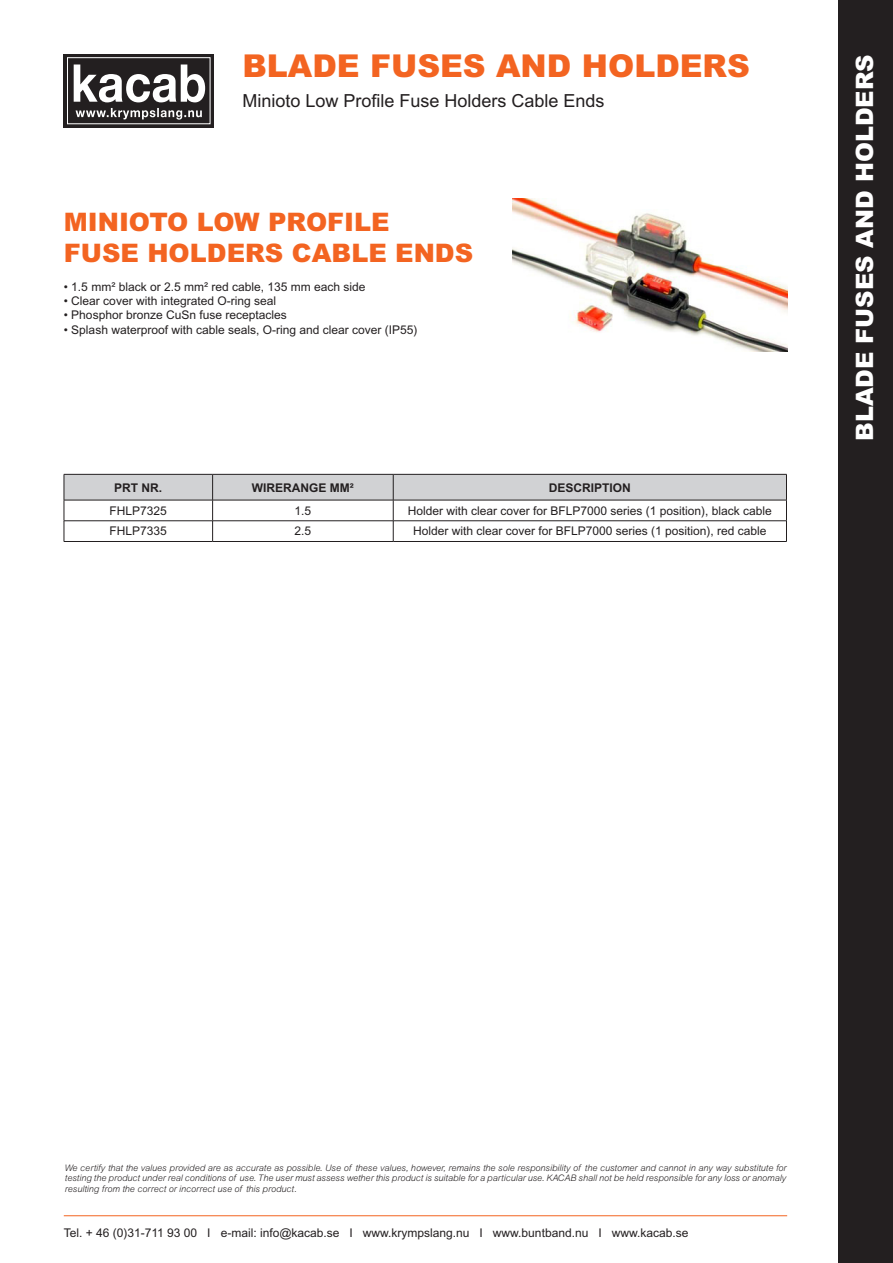
<style>
.page{position:relative;width:893px;height:1263px;background:#fff}
.page>*{position:absolute;margin:0;border:0;box-sizing:border-box;transform-origin:0 0}
.t1{font:900 31.5px "Arial MT Std";color:#f36421}
.t2{font:900 25.5px/30.6px "Arial MT Std";color:#f36421}
.t3{font:900 24px "Arial MT Std";color:#fff}
.t4{font:18px "Arial MT Std";color:#231f20}
.t5{font:12px "Arial MT Std";color:#231f20}
.t6{font:700 12px "Arial MT Std";color:#231f20}
.t7{font:italic 300 9px/10.8px "Arial MT Std";color:#231f20;text-align:justify}
</style>
<div class="page">
<div style="left:839px;top:0;width:54px;height:1263px;background:#231f20"></div>
<hr style="left:64px;top:1215px;width:723px;height:1px;background:#f36421">
<div style="left:64px;top:54px;width:150px;height:73px;background:#231f20"></div>
<div style="left:67px;top:57px;width:143px;height:67px;border:1px solid #fff"></div>
<svg style="left:74px;top:64px;width:131px;height:38px"></svg>
<svg style="left:76px;top:108px;width:126px;height:12px"></svg>
<img style="left:513px;top:198px;width:274px;height:154px">
<hr style="left:64px;top:541px;width:149px;height:1px;background:#231f20">
<hr style="left:213px;top:541px;width:180px;height:1px;background:#231f20">
<hr style="left:393px;top:541px;width:394px;height:1px;background:#231f20">
<svg style="left:64px;top:474px;width:723px;height:67px"></svg>
<p class="t1" style="left:242px;top:46px;width:509px">BLADE FUSES AND HOLDERS</p>
<p class="t4" style="left:242px;top:91px;width:364px">Minioto Low Profile Fuse Holders Cable Ends</p>
<p class="t2" style="left:64px;top:206px;width:411px">MINIOTO LOW PROFILE<br>FUSE HOLDERS CABLE ENDS</p>
<p class="t5" style="left:64px;top:279px;width:303px">• 1.5 mm² black or 2.5 mm² red cable, 135 mm each side</p>
<p class="t5" style="left:64px;top:294px;width:214px">• Clear cover with integrated O-ring seal</p>
<p class="t5" style="left:64px;top:308px;width:224px">• Phosphor bronze CuSn fuse receptacles</p>
<p class="t5" style="left:64px;top:323px;width:355px">• Splash waterproof with cable seals, O-ring and clear cover (IP55)</p>
<p class="t6" style="left:114px;top:480px;width:49px">PRT NR.</p>
<p class="t6" style="left:252px;top:480px;width:103px">WIRERANGE MM²</p>
<p class="t6" style="left:549px;top:480px;width:84px">DESCRIPTION</p>
<p class="t5" style="left:110px;top:504px;width:59px">FHLP7325</p>
<p class="t5" style="left:295px;top:504px;width:18px">1.5</p>
<p class="t5" style="left:408px;top:504px;width:366px">Holder with clear cover for BFLP7000 series (1 position), black cable</p>
<p class="t5" style="left:110px;top:524px;width:59px">FHLP7335</p>
<p class="t5" style="left:295px;top:524px;width:18px">2.5</p>
<p class="t5" style="left:413px;top:524px;width:355px">Holder with clear cover for BFLP7000 series (1 position), red cable</p>
<p class="t3" style="left:849px;top:441px;width:388px;rotate:-90deg">BLADE FUSES AND HOLDERS</p>
<p class="t7" style="left:65px;top:1162px;width:723px">We certify that the values provided are as accurate as possible. Use of these values, however, remains the sole responsibility of the customer and cannot in any way substitute for testing the product under real conditions of use. The user must assess wether this product is suitable for a particular use. KACAB shall not be held responsible for any loss or anomaly resulting from the correct or incorrect use of this product.</p>
<p class="t5" style="left:64px;top:1226px;width:626px">Tel. + 46 (0)31-711 93 00 I e-mail: info@kacab.se I www.krympslang.nu I www.buntband.nu I www.kacab.se</p>
</div>
